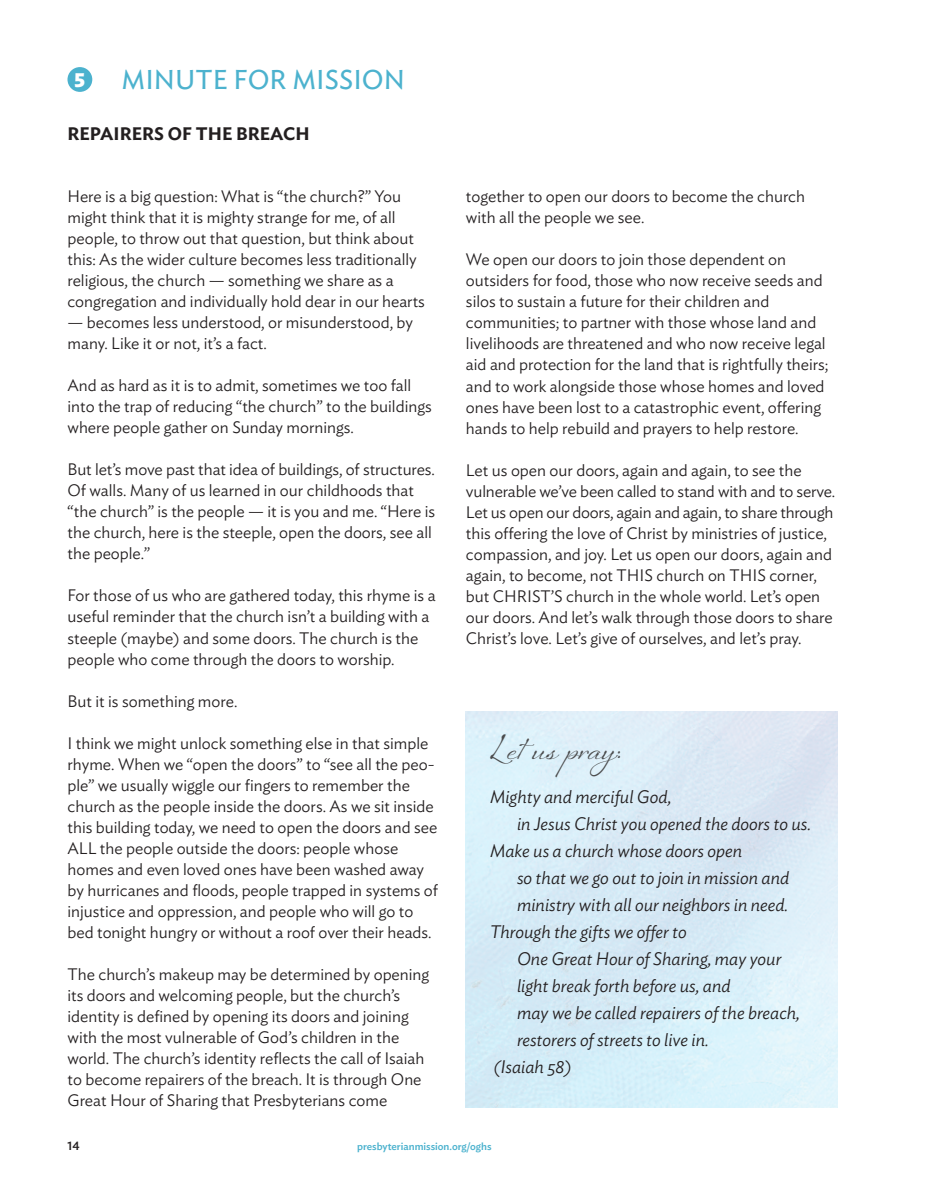
<style>
.page{position:relative;width:932px;height:1202px;background:#fff}
.page>*{position:absolute;margin:0;border:0;box-sizing:border-box;transform-origin:0 0}
.t1{font:33px "Sheila";color:#4b4c4d}
.t2{font:27px "Ideal Sans";color:#4cb2ce}
.t3{font:700 21px "Ideal Sans";color:#fff}
.t4{font:italic 300 18px "Ideal Sans";color:#231f20}
.t5{font:600 18px "Ideal Sans";color:#231f20}
.t6{font:300 16.5px/21px "Ideal Sans";color:#231f20}
.t7{font:500 12px "Ideal Sans";color:#231f20}
.t8{font:500 10.5px "Ideal Sans";color:#4cb2ce}
</style>
<div class="page">
<div style="left:67px;top:67px;width:25px;height:25px;background:#4cb2ce;border-radius:50%"></div>
<img style="left:466px;top:711px;width:371px;height:396px">
<h2 class="t2" style="left:122px;top:70px;width:285px">MINUTE FOR MISSION</h2>
<p class="t5" style="left:68px;top:127px;width:243px">REPAIRERS OF THE BREACH</p>
<p class="t3" style="left:75px;top:69px;width:12px">5</p>
<p class="t6" style="left:67px;top:188px;width:359px">Here is a big question: what is “the church?” you might think that it is mighty strange for me, of all people, to throw out that question, but think about this: as the wider culture becomes less traditionally religious, the church — something we share as a congregation and individually hold dear in our hearts</p>
<p class="t6" style="left:67px;top:314px;width:347px">— becomes less understood, or misunderstood, by many. like it or not, it’s a fact.</p>
<p class="t6" style="left:67px;top:377px;width:366px">and as hard as it is to admit, sometimes we too fall into the trap of reducing “the church” to the buildings where people gather on Sunday mornings.</p>
<p class="t6" style="left:67px;top:461px;width:369px">But let’s move past that idea of buildings, of structures.<br>Of walls. Many of us learned in our childhoods that “the church” is the people — it is you and me. “Here is the church, here is the steeple, open the doors, see all the people.”</p>
<p class="t6" style="left:67px;top:587px;width:369px">for those of us who are gathered today, this rhyme is a useful reminder that the church isn’t a building with a steeple (maybe) and some doors. The church is the people who come through the doors to worship.</p>
<p class="t6" style="left:67px;top:692px;width:171px">But it is something more.</p>
<p class="t6" style="left:67px;top:734px;width:372px">I think we might unlock something else in that simple rhyme. when we “open the doors” to “see all the peo&shy;ple” we usually wiggle our fingers to remember the church as the people inside the doors. as we sit inside this building today, we need to open the doors and see all the people outside the doors: people whose homes and even loved ones have been washed away by hurricanes and floods, people trapped in systems of injustice and oppression, and people who will go to bed tonight hungry or without a roof over their heads.</p>
<p class="t6" style="left:67px;top:965px;width:363px">The church’s makeup may be determined by opening its doors and welcoming people, but the church’s identity is defined by opening its doors and joining with the most vulnerable of God’s children in the world. The church’s identity reflects the call of Isaiah to become repairers of the breach. It is through One Great Hour of Sharing that presbyterians come</p>
<p class="t6" style="left:466px;top:188px;width:341px">together to open our doors to become the church with all the people we see.</p>
<p class="t6" style="left:466px;top:251px;width:364px">we open our doors to join those dependent on outsiders for food, those who now receive seeds and silos to sustain a future for their children and communities; to partner with those whose land and livelihoods are threatened and who now receive legal aid and protection for the land that is rightfully theirs; and to work alongside those whose homes and loved ones have been lost to a catastrophic event, offering hands to help rebuild and prayers to help restore.</p>
<p class="t6" style="left:466px;top:461px;width:371px">let us open our doors, again and again, to see the vulnerable we’ve been called to stand with and to serve. let us open our doors, again and again, to share through this offering the love of christ by ministries of justice, compassion, and joy. let us open our doors, again and again, to become, not THIS church on THIS corner, but cHrIST’S church in the whole world. let’s open our doors. and let’s walk through those doors to share christ’s love. let’s give of ourselves, and let’s pray.</p>
<h1 class="t1" style="left:490px;top:728px;width:133px">Let us pray:</h1>
<p class="t4" style="left:490px;top:790px;width:183px">Mighty and merciful God,</p>
<p class="t4" style="left:517px;top:817px;width:295px">in Jesus Christ you opened the doors to us.</p>
<p class="t4" style="left:490px;top:844px;width:254px">Make us a church whose doors open</p>
<p class="t4" style="left:517px;top:871px;width:274px">so that we go out to join in mission and</p>
<p class="t4" style="left:517px;top:898px;width:273px">ministry with all our neighbors in need.</p>
<p class="t4" style="left:490px;top:925px;width:198px">Through the gifts we offer to</p>
<p class="t4" style="left:517px;top:952px;width:266px">One Great Hour of Sharing, may your</p>
<p class="t4" style="left:517px;top:979px;width:215px">light break forth before us, and</p>
<p class="t4" style="left:517px;top:1006px;width:284px">may we be called repairers of the breach,</p>
<p class="t4" style="left:517px;top:1033px;width:193px">restorers of streets to live in.</p>
<p class="t4" style="left:493px;top:1060px;width:80px">(Isaiah 58)</p>
<p class="t7" style="left:68px;top:1142px;width:14px">14</p>
<p class="t8" style="left:357px;top:1142px;width:136px">presbyterianmission.org/oghs</p>
</div>
